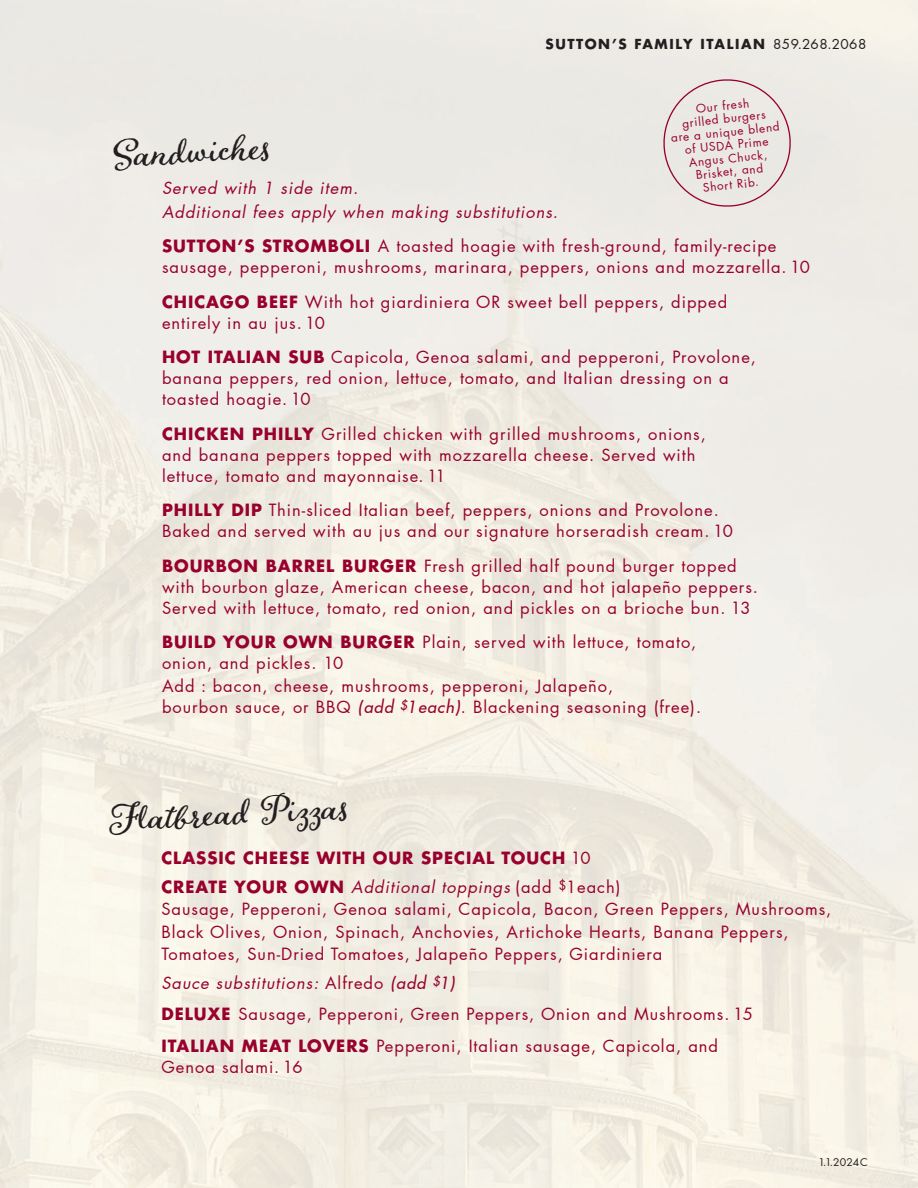
<style>
.page{position:relative;width:918px;height:1188px;background:#fff}
.page>*{position:absolute;margin:0;border:0;box-sizing:border-box;transform-origin:0 0}
.t1{font:45px "Adorn Bouquet";color:#231f20}
.t2{font:16.5px/21px "Futura LT Pro";letter-spacing:.06em;color:#98012d}
.t3{font:700 16.5px/28.5px "Futura LT Pro";letter-spacing:.06em;color:#98012d}
.t4{font:italic 16.5px/24px "Futura LT Pro";letter-spacing:.06em;color:#98012d}
.t5{font:700 13.5px "Futura LT Pro";letter-spacing:.12em;color:#231f20}
.t6{font:11.7px/13.2px "Futura LT Pro";color:#98012d;text-align:center}
.t7{font:10.5px "Futura LT Pro";letter-spacing:.01em;color:#231f20}
.s1{font-weight:400}
.s2{font-weight:700}
.s3{font-weight:500;font-style:italic}
.s4{font-weight:400;font-style:italic}
.s5{font-style:italic}
</style>
<div class="page">
<div style="left:661px;top:77px;width:132px;height:132px;background:#eae8e4"></div>
<p class="t5" style="left:545px;top:34px;width:323px">SUTTON’S FAMILY ITALIAN <span class="s1">859.268.2068</span></p>
<p class="t6" style="left:668px;top:105px;width:110px;rotate:-6deg">Our fresh<br>grilled burgers<br>are a unique blend of USDA Prime<br>Angus Chuck,<br>Brisket, and<br>Short Rib.</p>
<h1 class="t1" style="left:112px;top:124px;width:157px;rotate:-3deg">Sandwiches</h1>
<p class="t4" style="left:162px;top:175px;width:398px">Served with 1 side item.<br>Additional fees apply when making substitutions.</p>
<p class="t2" style="left:162px;top:235px;width:649px"><span class="s2">SUTTON’S STROMBOLI</span> A toasted hoagie with fresh-ground, family-recipe sausage, pepperoni, mushrooms, marinara, peppers, onions and mozzarella. 10</p>
<p class="t2" style="left:162px;top:291px;width:567px"><span class="s2">CHICAGO BEEF</span> With hot giardiniera OR sweet bell peppers, dipped entirely in au jus. 10</p>
<p class="t2" style="left:162px;top:346px;width:595px"><span class="s2">HOT ITALIAN SUB</span> Capicola, Genoa salami, and pepperoni, Provolone, banana peppers, red onion, lettuce, tomato, and Italian dressing on a toasted hoagie. 10</p>
<p class="t2" style="left:162px;top:423px;width:545px"><span class="s2">CHICKEN PHILLY</span> Grilled chicken with grilled mushrooms, onions, and banana peppers topped with mozzarella cheese. Served with lettuce, tomato and mayonnaise. 11</p>
<p class="t2" style="left:162px;top:499px;width:572px"><span class="s2">PHILLY DIP</span> Thin-sliced Italian beef, peppers, onions and Provolone.<br>Baked and served with au jus and our signature horseradish cream. 10</p>
<p class="t2" style="left:162px;top:555px;width:598px"><span class="s2">BOURBON BARREL BURGER</span> Fresh grilled half pound burger topped with bourbon glaze, American cheese, bacon, and hot jalapeño peppers.<br>Served with lettuce, tomato, red onion, and pickles on a brioche bun. 13</p>
<p class="t2" style="left:162px;top:631px;width:536px"><span class="s2">BUILD YOUR OWN BURGER</span> Plain, served with lettuce, tomato, onion, and pickles. 10</p>
<p class="t2" style="left:162px;top:675px;width:541px">Add : bacon, cheese, mushrooms, pepperoni, Jalapeño,<br>bourbon sauce, or BBQ <span class="s3">(add</span> <sup>$</sup><span class="s3">1each)</span>. Blackening seasoning (free).</p>
<h1 class="t1" style="left:107px;top:788px;width:240px;rotate:-3deg">Flatbread Pizzas</h1>
<p class="t3" style="left:161px;top:843px;width:461px">CLASSIC CHEESE WITH OUR SPECIAL TOUCH <span class="s1">10<br></span>CREATE YOUR OWN <span class="s4">Additional toppings</span> <span class="s1">(add</span> <sup>$</sup><span class="s1">1each)</span></p>
<p class="t2" style="left:161px;top:898px;width:671px;line-height:22.5px">Sausage, Pepperoni, Genoa salami, Capicola, Bacon, Green Peppers, Mushrooms,<br>Black Olives, Onion, Spinach, Anchovies, Artichoke Hearts, Banana Peppers,<br>Tomatoes, Sun-Dried Tomatoes, Jalapeño Peppers, Giardiniera</p>
<p class="t2" style="left:161px;top:967px;width:593px;line-height:31.3px"><span class="s5">Sauce substitutions:</span> Alfredo <span class="s3">(add</span> <sup>$</sup><span class="s3">1)<br></span><span class="s2">DELUXE</span> Sausage, Pepperoni, Green Peppers, Onion and Mushrooms. 15<br><span class="s2">ITALIAN MEAT LOVERS</span> Pepperoni, Italian sausage, Capicola, and</p>
<p class="t2" style="left:161px;top:1056px;width:143px">Genoa salami. 16</p>
<p class="t7" style="left:819px;top:1155px;width:50px">1.1.2024C</p>
</div>
